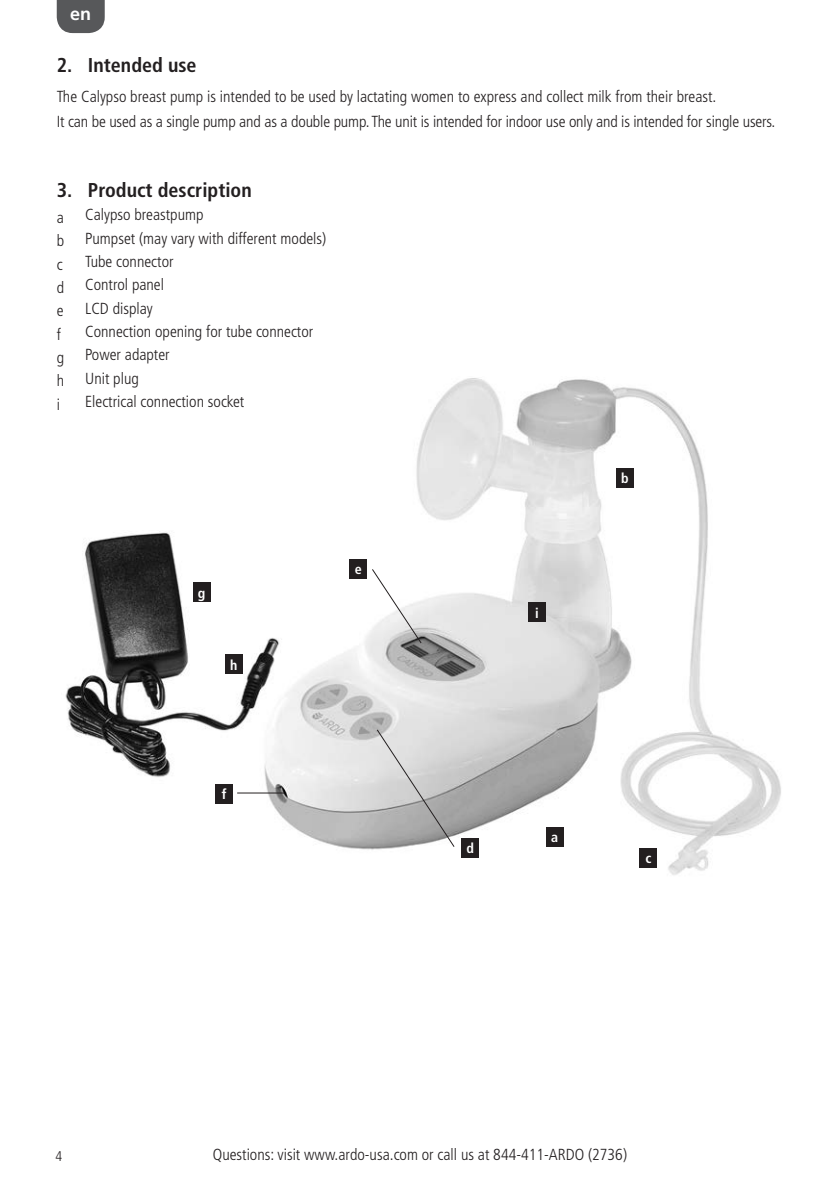
<style>
.page{position:relative;width:840px;height:1191px;background:#fff}
.page>*{position:absolute;margin:0;border:0;box-sizing:border-box;transform-origin:0 0}
.t1{font:700 condensed 20px "Frutiger LT";color:#231f20}
.t2{font:700 18px "Frutiger LT";color:#fff}
.t3{font:300 condensed 16px/24.8px "Frutiger LT";color:#231f20}
.t4{font:700 condensed 14px "Frutiger LT";color:#fff}
.t5{font:300 condensed 14px "Frutiger LT";color:#231f20}
</style>
<div class="page">
<svg style="left:57px;top:0;width:48px;height:33px;background:#626365"></svg>
<img style="left:65px;top:378px;width:716px;height:497px">
<div style="left:545px;top:827px;width:18px;height:20px;background:#231f20"></div>
<div style="left:461px;top:838px;width:17px;height:20px;background:#231f20"></div>
<div style="left:616px;top:468px;width:17px;height:19px;background:#231f20"></div>
<div style="left:349px;top:559px;width:18px;height:20px;background:#231f20"></div>
<div style="left:639px;top:848px;width:17px;height:20px;background:#231f20"></div>
<div style="left:215px;top:783px;width:18px;height:20px;background:#231f20"></div>
<div style="left:528px;top:602px;width:17px;height:20px;background:#231f20"></div>
<div style="left:193px;top:582px;width:17px;height:20px;background:#231f20"></div>
<div style="left:225px;top:654px;width:17px;height:20px;background:#231f20"></div>
<svg style="left:371px;top:568px;width:51px;height:76px"></svg>
<svg style="left:375px;top:728px;width:80px;height:120px;background:#c3c3c3"></svg>
<hr style="left:237px;top:792px;width:47px;height:1px;background:#231f20">
<p class="t2" style="left:70px;top:3px;width:23px">en</p>
<p class="t1" style="left:57px;top:53px;width:141px">2. Intended use</p>
<p class="t3" style="left:57px;top:85px;width:719px">The Calypso breast pump is intended to be used by lactating women to express and collect milk from their breast.<br>It can be used as a single pump and as a double pump. The unit is intended for indoor use only and is intended for single users.</p>
<p class="t1" style="left:57px;top:178px;width:196px">3. Product description</p>
<p class="t3" style="left:57px;top:205px;width:9px">a</p>
<p class="t3" style="left:85px;top:202px;width:120px">Calypso breastpump</p>
<p class="t3" style="left:57px;top:229px;width:9px">b</p>
<p class="t3" style="left:85px;top:226px;width:242px">Pumpset (may vary with different models)</p>
<p class="t3" style="left:57px;top:252px;width:7px">c</p>
<p class="t3" style="left:85px;top:249px;width:90px">Tube connector</p>
<p class="t3" style="left:57px;top:275px;width:9px">d</p>
<p class="t3" style="left:85px;top:272px;width:80px">Control panel</p>
<p class="t3" style="left:57px;top:299px;width:8px">e</p>
<p class="t3" style="left:85px;top:296px;width:69px">LCD display</p>
<p class="t3" style="left:57px;top:322px;width:6px">f</p>
<p class="t3" style="left:85px;top:319px;width:229px">Connection opening for tube connector</p>
<p class="t3" style="left:57px;top:345px;width:9px">g</p>
<p class="t3" style="left:85px;top:342px;width:86px">Power adapter</p>
<p class="t3" style="left:57px;top:369px;width:9px">h</p>
<p class="t3" style="left:85px;top:366px;width:55px">Unit plug</p>
<p class="t3" style="left:57px;top:392px;width:5px">i</p>
<p class="t3" style="left:85px;top:389px;width:161px">Electrical connection socket</p>
<p class="t4" style="left:198px;top:584px;width:9px">g</p>
<p class="t4" style="left:230px;top:656px;width:9px">h</p>
<p class="t4" style="left:221px;top:785px;width:6px">f</p>
<p class="t4" style="left:354px;top:561px;width:9px">e</p>
<p class="t4" style="left:534px;top:604px;width:5px">i</p>
<p class="t4" style="left:621px;top:470px;width:9px">b</p>
<p class="t4" style="left:466px;top:840px;width:9px">d</p>
<p class="t4" style="left:550px;top:829px;width:9px">a</p>
<p class="t4" style="left:645px;top:850px;width:7px">c</p>
<p class="t5" style="left:56px;top:1148px;width:8px">4</p>
<p class="t3" style="left:213px;top:1142px;width:415px">Questions: visit www.ardo-usa.com or call us at 844-411-ARDO (2736)</p>
</div>
